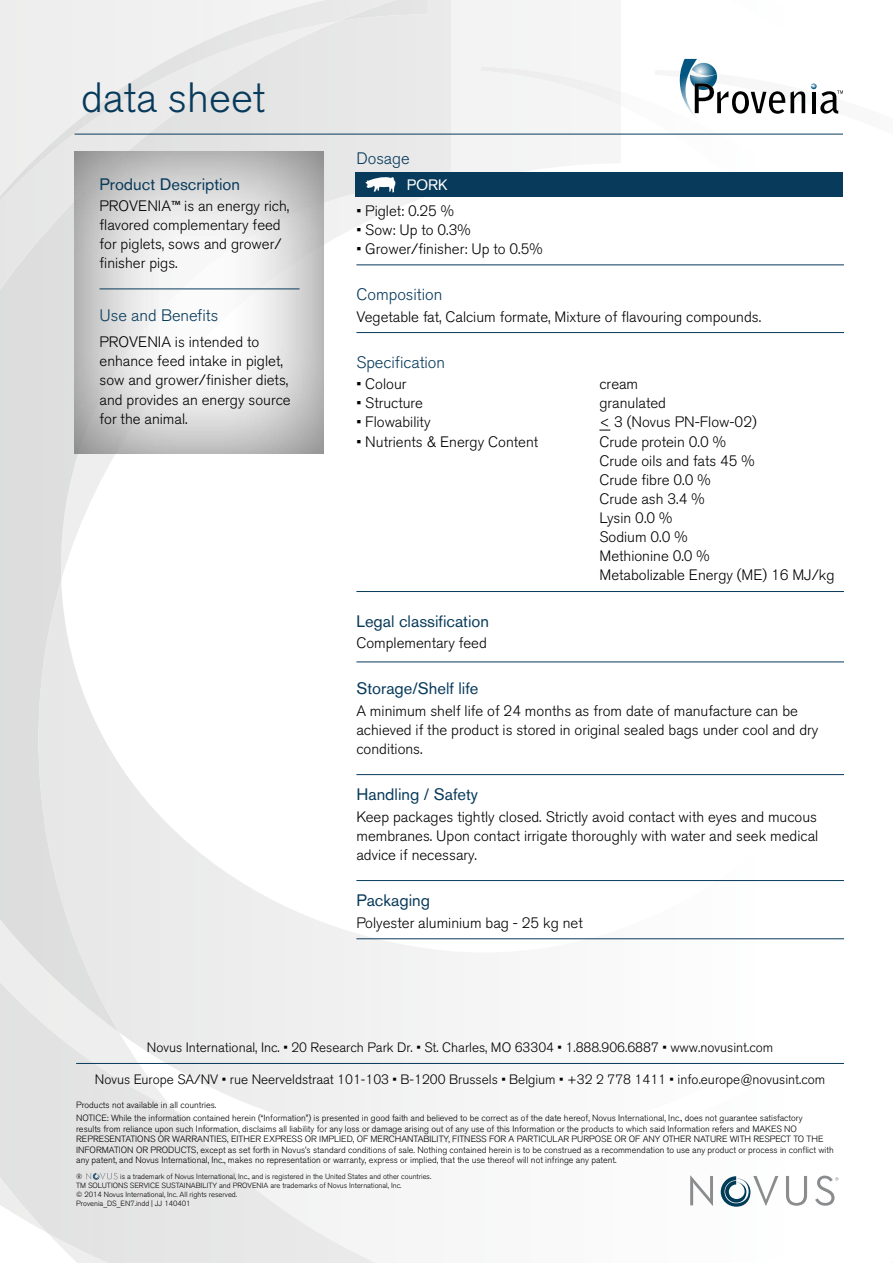
<style>
.page{position:relative;width:893px;height:1263px;background:#fff}
.page>*{position:absolute;margin:0;border:0;box-sizing:border-box;transform-origin:0 0}
.t1{font:300 42px "Akzidenz Grotesk BQ";color:#083a5b}
.t2{font:16.5px "Akzidenz Grotesk BQ";color:#083a5b}
.t3{font:300 16.5px "Akzidenz Grotesk BQ";color:#083a5b}
.t4{font:300 15px/19.2px "Akzidenz Grotesk BQ";color:#000}
.t5{font:15px "Akzidenz Grotesk BQ";color:#fff}
.t6{font:300 13.5px "Akzidenz Grotesk BQ";color:#000}
.t7{font:300 9px/10.6px "Akzidenz Grotesk BQ";color:#000}
.t8{font:300 7.5px/9px "Akzidenz Grotesk BQ";color:#000}
.s1{font-family:"Myriad Pro";font-weight:400}
</style>
<div class="page">
<img style="left:0;top:115px;width:844px;height:1148px">
<div style="left:338px;top:0;width:90px;height:21px;background:#e8e8e8"></div>
<hr style="left:75px;top:134px;width:768px;height:1px;background:#083a5b">
<div style="left:73px;top:150px;width:252px;height:305px;background:#000;opacity:.75"></div>
<hr style="left:100px;top:289px;width:200px;height:1px;background:#083a5b">
<div style="left:355px;top:172px;width:488px;height:24px;background:#083a5b"></div>
<hr style="left:356px;top:265px;width:488px;height:1px;background:#083a5b">
<hr style="left:356px;top:332px;width:488px;height:1px;background:#083a5b">
<hr style="left:356px;top:591px;width:488px;height:1px;background:#083a5b">
<hr style="left:356px;top:662px;width:488px;height:1px;background:#083a5b">
<hr style="left:356px;top:774px;width:488px;height:1px;background:#083a5b">
<hr style="left:356px;top:880px;width:488px;height:1px;background:#083a5b">
<hr style="left:356px;top:938px;width:488px;height:1px;background:#083a5b">
<hr style="left:76px;top:1063px;width:768px;height:1px;background:#083a5b">
<svg style="left:86px;top:1173px;width:32px;height:7px"></svg>
<svg style="left:690px;top:1176px;width:23px;height:30px"></svg>
<svg style="left:786px;top:1176px;width:21px;height:30px"></svg>
<svg style="left:815px;top:1175px;width:24px;height:31px"></svg>
<svg style="left:721px;top:1176px;width:57px;height:31px"></svg>
<img style="left:663px;top:59px;width:48px;height:71px">
<svg style="left:690px;top:63px;width:115px;height:51px"></svg>
<svg style="left:811px;top:83px;width:32px;height:31px"></svg>
<svg style="left:365px;top:177px;width:30px;height:15px"></svg>
<h1 class="t1" style="left:81px;top:74px;width:186px">data sheet</h1>
<p class="t2" style="left:100px;top:174px;width:142px">Product Description</p>
<p class="t4" style="left:100px;top:197px;width:191px">PROVENIA<span class="s1">™</span> is an energy rich, flavored complementary feed for piglets, sows and grower/ finisher pigs.</p>
<p class="t3" style="left:100px;top:306px;width:120px">Use and Benefits</p>
<p class="t4" style="left:100px;top:333px;width:193px">PROVENIA is intended to enhance feed intake in piglet, sow and grower/finisher diets, and provides an energy source for the animal.</p>
<p class="t3" style="left:356px;top:149px;width:55px">Dosage</p>
<p class="t5" style="left:407px;top:176px;width:42px">PORK</p>
<p class="t4" style="left:356px;top:201px;width:99px">• Piglet: 0.25 %</p>
<p class="t4" style="left:356px;top:220px;width:116px">• Sow: Up to 0.3%</p>
<p class="t4" style="left:356px;top:239px;width:188px">• Grower/finisher: Up to 0.5%</p>
<p class="t3" style="left:356px;top:285px;width:87px">Composition</p>
<p class="t4" style="left:356px;top:307px;width:406px">Vegetable fat, Calcium formate, Mixture of flavouring compounds.</p>
<p class="t3" style="left:356px;top:353px;width:90px">Specification</p>
<p class="t4" style="left:356px;top:375px;width:52px">• Colour</p>
<p class="t4" style="left:599px;top:375px;width:40px">cream</p>
<p class="t4" style="left:356px;top:394px;width:68px">• Structure</p>
<p class="t4" style="left:599px;top:394px;width:68px">granulated</p>
<p class="t4" style="left:356px;top:413px;width:76px">• Flowability</p>
<p class="t4" style="left:599px;top:413px;width:159px">&lt; 3 (Novus PN-Flow-02)</p>
<p class="t4" style="left:356px;top:432px;width:183px">• Nutrients &amp; Energy Content</p>
<p class="t4" style="left:599px;top:432px;width:237px">Crude protein 0.0 %<br>Crude oils and fats 45 %<br>Crude fibre 0.0 %<br>Crude ash 3.4 %<br>Lysin 0.0 %<br>Sodium 0.0 %<br>Methionine 0.0 %<br>Metabolizable Energy (ME) 16 MJ/kg</p>
<p class="t2" style="left:356px;top:611px;width:134px">Legal classification</p>
<p class="t4" style="left:356px;top:634px;width:132px">Complementary feed</p>
<p class="t2" style="left:356px;top:679px;width:124px">Storage/Shelf life</p>
<p class="t4" style="left:356px;top:701px;width:463px">A minimum shelf life of 24 months as from date of manufacture can be achieved if the product is stored in original sealed bags under cool and dry conditions.</p>
<p class="t2" style="left:356px;top:785px;width:123px">Handling / Safety</p>
<p class="t4" style="left:356px;top:807px;width:463px;text-align:justify">Keep packages tightly closed. Strictly avoid contact with eyes and mucous membranes. Upon contact irrigate thoroughly with water and seek medical advice if necessary.</p>
<p class="t2" style="left:356px;top:890px;width:75px">Packaging</p>
<p class="t4" style="left:356px;top:913px;width:228px">Polyester aluminium bag - 25 kg net</p>
<p class="t6" style="left:147px;top:1040px;width:628px">Novus International, Inc. • 20 Research Park Dr. • St. Charles, MO 63304 • 1.888.906.6887 • www.novusint.com</p>
<p class="t6" style="left:95px;top:1071px;width:732px">Novus Europe SA/NV • rue Neerveldstraat 101-103 • B-1200 Brussels • Belgium • +32 2 778 1411 • info.europe@novusint.com</p>
<p class="t7" style="left:76px;top:1098px;width:728px;line-height:13.2px">Products not available in all countries.<br>NOTICE: While the information contained herein (“Information”) is presented in good faith and believed to be correct as of the date hereof, Novus International, Inc., does not guarantee satisfactory</p>
<p class="t7" style="left:76px;top:1123px;width:759px">results from reliance upon such Information, disclaims all liability for any loss or damage arising out of any use of this Information or the products to which said Information refers and MAKES NO REPRESENTATIONS OR WARRANTIES, EITHER EXPRESS OR IMPLIED, OF MERCHANTABILITY, FITNESS FOR A PARTICULAR PURPOSE OR OF ANY OTHER NATURE WITH RESPECT TO THE INFORMATION OR PRODUCTS, except as set forth in Novus’s standard conditions of sale. Nothing contained herein is to be construed as a recommendation to use any product or process in conflict with any patent, and Novus International, Inc., makes no representation or warranty, express or implied, that the use thereof will not infringe any patent.</p>
<p class="t8" style="left:76px;top:1172px;width:8px">®</p>
<p class="t8" style="left:76px;top:1172px;width:357px;text-indent:44px">is a trademark of Novus International, Inc., and is registered in the United States and other countries.<br>TM SOLUTIONS SERVICE SUSTAINABILITY and PROVENIA are trademarks of Novus International, Inc.<br>© 2014 Novus International, Inc. All rights reserved.<br>Provenia_DS_EN7.indd | JJ 140401</p>
</div>
